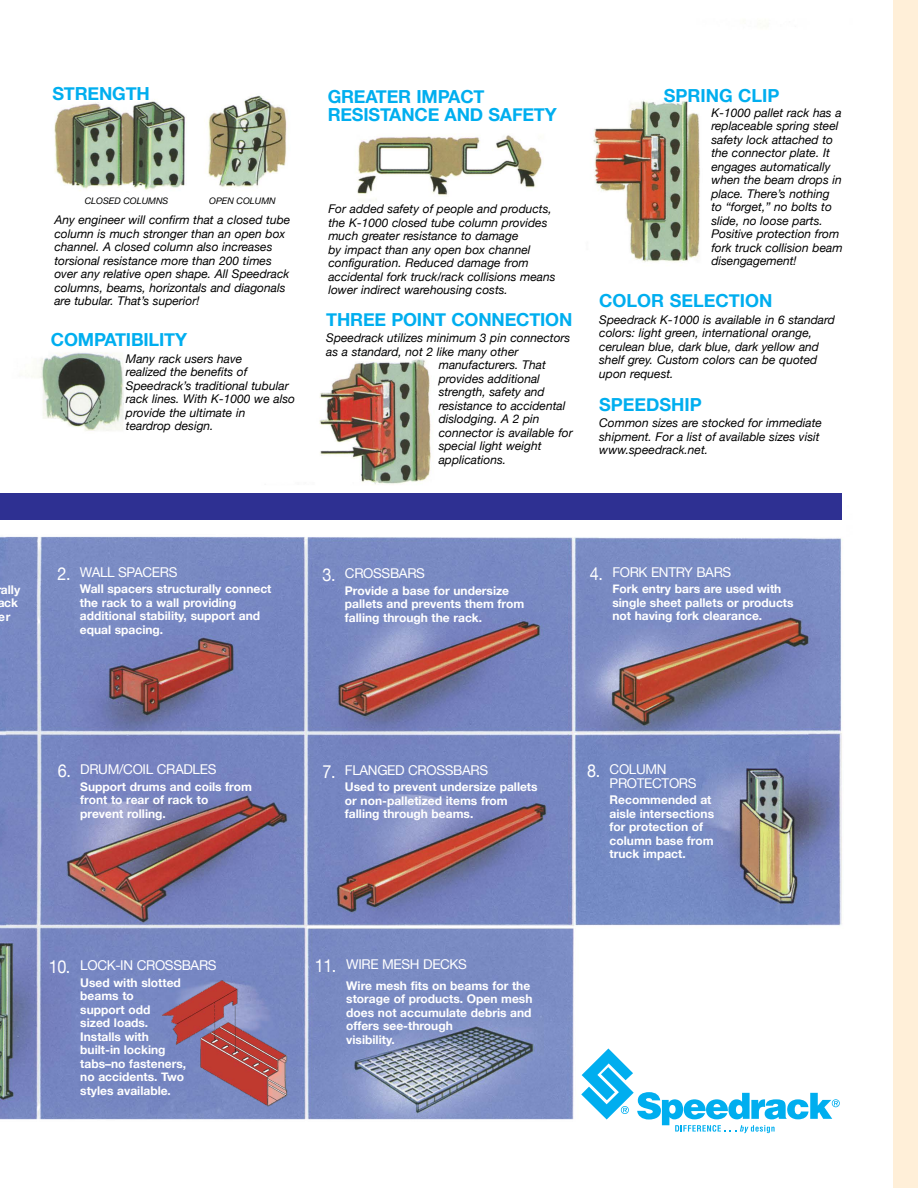
<style>
.page{position:relative;width:918px;height:1188px;background:#fff}
.page>*{position:absolute;margin:0;border:0;box-sizing:border-box;transform-origin:0 0}
.t1{font:700 18px/18px "Helvetica Neue";letter-spacing:-.01em;color:#00aeef}
.t2{font:13.5px/13.5px "Helvetica Neue";letter-spacing:-.025em;color:#fff}
.t3{font:italic 12px/13.5px "Helvetica Neue";color:#000}
.t4{font:700 12px/13.5px "Helvetica Neue";color:#fff}
.t5{font:italic 9px "Helvetica Neue";color:#000}
.s1{font-size:18px}
</style>
<div class="page">
<img style="left:0;top:95px;width:842px;height:1039px">
<div style="left:893px;top:0;width:25px;height:1188px;background:#ffefd8"></div>
<div style="left:0;top:493px;width:842px;height:27px;background:#2e3092"></div>
<svg style="left:581px;top:1049px;width:259px;height:84px"></svg>
<img style="left:155px;top:976px;width:142px;height:138px">
<h1 class="t1" style="left:52px;top:84px;width:99px">STRENGTH</h1>
<p class="t5" style="left:85px;top:195px;width:85px">CLOSED COLUMNS</p>
<p class="t5" style="left:209px;top:195px;width:68px">OPEN COLUMN</p>
<p class="t3" style="left:54px;top:213px;width:237px">Any engineer will confirm that a closed tube column is much stronger than an open box channel. A closed column also increases torsional resistance more than 200 times over any relative open shape. All Speedrack columns, beams, horizontals and diagonals are tubular. That’s superior!</p>
<h1 class="t1" style="left:51px;top:331px;width:138px">COMPATIBILITY</h1>
<p class="t3" style="left:126px;top:352px;width:171px">Many rack users have<br>realized the benefits of<br>Speedrack’s traditional tubular rack lines. With K-1000 we also provide the ultimate in<br>teardrop design.</p>
<h1 class="t1" style="left:328px;top:87px;width:231px">GREATER IMPACT<br>RESISTANCE AND SAFETY</h1>
<p class="t3" style="left:328px;top:202px;width:229px">For added safety of people and products, the K-1000 closed tube column provides much greater resistance to damage<br>by impact than any open box channel configuration. Reduced damage from accidental fork truck/rack collisions means lower indirect warehousing costs.</p>
<h1 class="t1" style="left:326px;top:310px;width:248px">THREE POINT CONNECTION</h1>
<p class="t3" style="left:326px;top:331px;width:246px">Speedrack utilizes minimum 3 pin connectors</p>
<p class="t3" style="left:326px;top:345px;width:194px">as a standard, not 2 like many other</p>
<p class="t3" style="left:439px;top:358px;width:109px">manufacturers. That</p>
<p class="t3" style="left:439px;top:372px;width:103px">provides additional</p>
<p class="t3" style="left:439px;top:385px;width:108px">strength, safety and</p>
<p class="t3" style="left:439px;top:399px;width:128px">resistance to accidental</p>
<p class="t3" style="left:439px;top:412px;width:102px">dislodging. A 2 pin</p>
<p class="t3" style="left:439px;top:426px;width:136px">connector is available for</p>
<p class="t3" style="left:439px;top:439px;width:104px">special light weight</p>
<p class="t3" style="left:439px;top:453px;width:69px">applications.</p>
<h1 class="t1" style="left:664px;top:86px;width:117px">SPRING CLIP</h1>
<p class="t3" style="left:711px;top:106px;width:133px">K-1000 pallet rack has a replaceable spring steel safety lock attached to the connector plate. It engages automatically when the beam drops in place. There’s nothing to “forget,” no bolts to slide, no loose parts.<br>Positive protection from fork truck collision beam disengagement!</p>
<h1 class="t1" style="left:599px;top:292px;width:175px">COLOR SELECTION</h1>
<p class="t3" style="left:599px;top:313px;width:237px">Speedrack K-1000 is available in 6 standard colors: light green, international orange, cerulean blue, dark blue, dark yellow and shelf grey. Custom colors can be quoted upon request.</p>
<h1 class="t1" style="left:599px;top:395px;width:104px">SPEEDSHIP</h1>
<p class="t3" style="left:599px;top:416px;width:224px">Common sizes are stocked for immediate shipment. For a list of available sizes visit www.speedrack.net.</p>
<p class="t4" style="left:-3px;top:582px;width:24px">ally ack er</p>
<p class="t2" style="left:57px;top:565px;width:121px"><span class="s1">2.</span> WALL SPACERS</p>
<p class="t4" style="left:80px;top:582px;width:193px">Wall spacers structurally connect the rack to a wall providing additional stability, support and equal spacing.</p>
<p class="t2" style="left:323px;top:566px;width:104px"><span class="s1">3.</span> CROSSBARS</p>
<p class="t4" style="left:345px;top:583px;width:181px">Provide a base for undersize pallets and prevents them from falling through the rack.</p>
<p class="t2" style="left:590px;top:565px;width:143px"><span class="s1">4.</span> FORK ENTRY BARS</p>
<p class="t4" style="left:612px;top:582px;width:183px">Fork entry bars are used with single sheet pallets or products not having fork clearance.</p>
<p class="t2" style="left:58px;top:763px;width:160px"><span class="s1">6.</span> DRUM/COIL CRADLES</p>
<p class="t4" style="left:80px;top:779px;width:173px">Support drums and coils from front to rear of rack to prevent rolling.</p>
<p class="t2" style="left:49px;top:958px;width:169px"><span class="s1">10.</span> LOCK-IN CROSSBARS</p>
<p class="t4" style="left:80px;top:975px;width:107px">Used with slotted beams to<br>support odd<br>sized loads.<br>Installs with built-in locking tabs–no fasteners, no accidents. Two styles available.</p>
<p class="t2" style="left:323px;top:763px;width:167px"><span class="s1">7.</span> FLANGED CROSSBARS</p>
<p class="t4" style="left:345px;top:780px;width:194px">Used to prevent undersize pallets or non-palletized items from falling through beams.</p>
<p class="t2" style="left:315px;top:957px;width:154px"><span class="s1">11.</span> WIRE MESH DECKS</p>
<p class="t4" style="left:346px;top:978px;width:188px">Wire mesh fits on beams for the storage of products. Open mesh does not accumulate debris and offers see-through<br>visibility.</p>
<p class="t2" style="left:610px;top:762px;width:88px;text-indent:-22px"><span class="s1">8.</span> COLUMN<br>PROTECTORS</p>
<p class="t4" style="left:610px;top:793px;width:106px">Recommended at aisle intersections for protection of column base from truck impact.</p>
</div>
